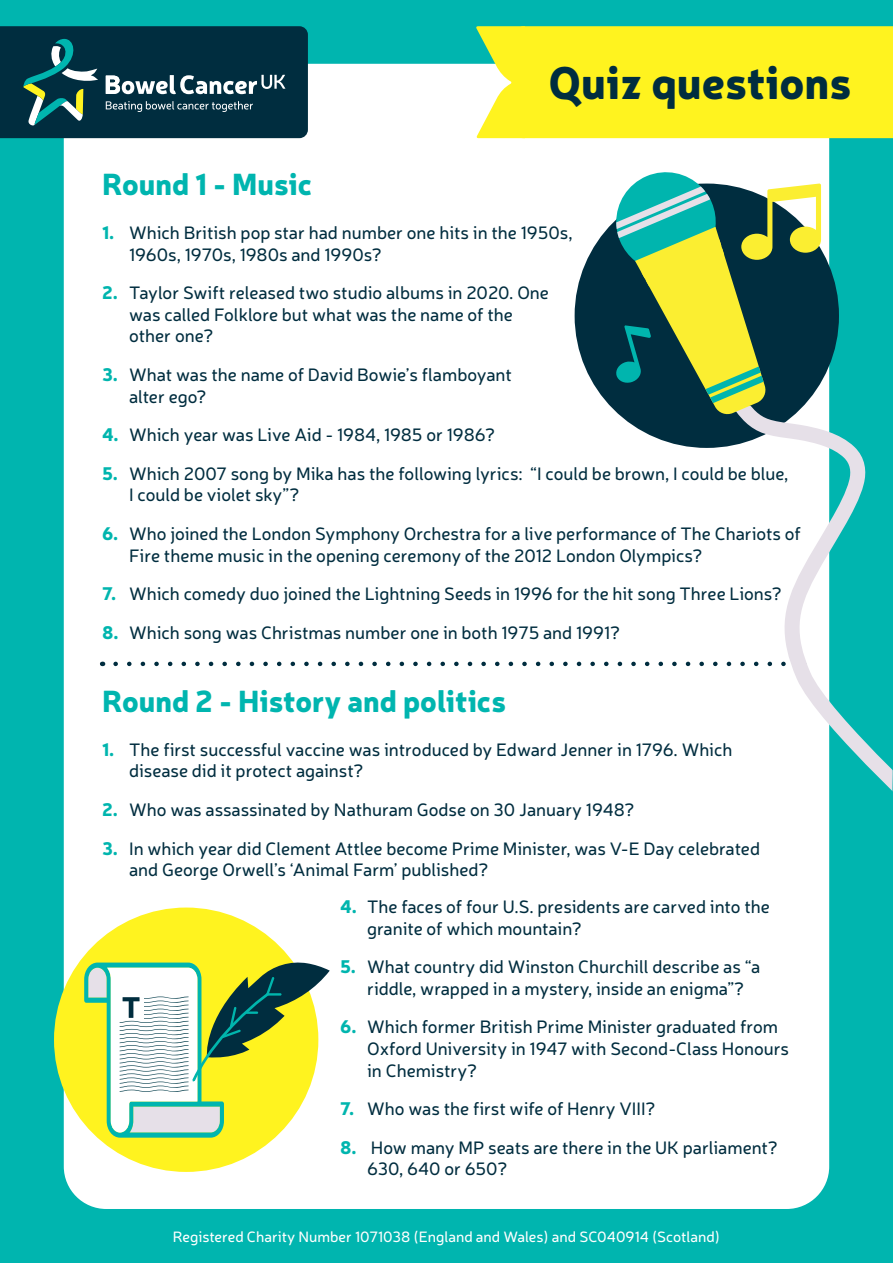
<style>
.page{position:relative;width:893px;height:1263px;background:#00b5af}
.page>*{position:absolute;margin:0;border:0;box-sizing:border-box;transform-origin:0 0}
.t1{font:900 45px "Neris";color:#002d3f}
.t2{font:900 30px "Neris";color:#00b5af}
.t3{font:18px/21.6px "Neris";color:#002d3f}
.t4{font:15px "Neris";color:#fff}
.s1{font-weight:900;color:#00b5ae}
</style>
<div class="page">
<div style="left:64px;top:64px;width:765px;height:1145px;background:#fff;border-radius:43px"></div>
<svg style="left:116px;top:662px;width:616px;height:4px"></svg>
<div style="left:476px;top:26px;width:417px;height:112px;background:#fff31f"></div>
<svg style="left:0;top:26px;width:308px;height:112px;background:#14414f"></svg>
<div style="left:575px;top:184px;width:264px;height:264px;background:#002d3f;border-radius:50%"></div>
<div style="left:54px;top:907px;width:264px;height:265px;background:#fff31f;border-radius:50%"></div>
<svg style="left:733px;top:405px;width:160px;height:398px"></svg>
<svg style="left:615px;top:172px;width:206px;height:244px"></svg>
<svg style="left:84px;top:960px;width:246px;height:178px"></svg>
<h2 class="t2" style="left:102px;top:162px;width:211px">Round 1 - Music</h2>
<h1 class="t1" style="left:549px;top:50px;width:304px">Quiz questions</h1>
<p class="t3" style="left:129px;top:221px;width:445px;text-indent:-27px"><span class="s1">1.</span> Which British pop star had number one hits in the 1950s,<br>1960s, 1970s, 1980s and 1990s?</p>
<p class="t3" style="left:129px;top:281px;width:421px;text-indent:-27px"><span class="s1">2.</span> Taylor Swift released two studio albums in 2020. One was called Folklore but what was the name of the other one?</p>
<p class="t3" style="left:129px;top:363px;width:384px;text-indent:-27px"><span class="s1">3.</span> What was the name of David Bowie’s flamboyant alter ego?</p>
<p class="t3" style="left:102px;top:423px;width:394px"><span class="s1">4.</span> Which year was Live Aid - 1984, 1985 or 1986?</p>
<p class="t3" style="left:129px;top:462px;width:661px;text-indent:-27px"><span class="s1">5.</span> Which 2007 song by Mika has the following lyrics: “I could be brown, I could be blue,<br>I could be violet sky”?</p>
<p class="t3" style="left:129px;top:522px;width:673px;text-indent:-27px"><span class="s1">6.</span> Who joined the London Symphony Orchestra for a live performance of The Chariots of<br>Fire theme music in the opening ceremony of the 2012 London Olympics?</p>
<p class="t3" style="left:102px;top:582px;width:681px"><span class="s1">7.</span> Which comedy duo joined the Lightning Seeds in 1996 for the hit song Three Lions?</p>
<p class="t3" style="left:102px;top:621px;width:520px"><span class="s1">8.</span> Which song was Christmas number one in both 1975 and 1991?</p>
<h2 class="t2" style="left:102px;top:679px;width:405px">Round 2 - History and politics</h2>
<p class="t3" style="left:129px;top:738px;width:605px;text-indent:-27px"><span class="s1">1.</span> The first successful vaccine was introduced by Edward Jenner in 1796. Which disease did it protect against?</p>
<p class="t3" style="left:102px;top:798px;width:534px"><span class="s1">2.</span> Who was assassinated by Nathuram Godse on 30 January 1948?</p>
<p class="t3" style="left:129px;top:837px;width:632px;text-indent:-27px"><span class="s1">3.</span> In which year did Clement Attlee become Prime Minister, was V-E Day celebrated and George Orwell’s ‘Animal Farm’ published?</p>
<p class="t3" style="left:367px;top:895px;width:404px;text-indent:-27px"><span class="s1">4.</span> The faces of four U.S. presidents are carved into the granite of which mountain?</p>
<p class="t3" style="left:367px;top:955px;width:395px;text-indent:-27px"><span class="s1">5.</span> What country did Winston Churchill describe as “a riddle, wrapped in a mystery, inside an enigma”?</p>
<p class="t3" style="left:367px;top:1015px;width:423px;text-indent:-27px"><span class="s1">6.</span> Which former British Prime Minister graduated from<br>Oxford University in 1947 with Second-Class Honours in Chemistry?</p>
<p class="t3" style="left:340px;top:1097px;width:317px"><span class="s1">7.</span> Who was the first wife of Henry VIII?</p>
<p class="t3" style="left:367px;top:1136px;width:412px;text-indent:-27px"><span class="s1">8.</span> How many MP seats are there in the UK parliament?<br>630, 640 or 650?</p>
<p class="t4" style="left:173px;top:1226px;width:548px">Registered Charity Number 1071038 (England and Wales) and SC040914 (Scotland)</p>
</div>
